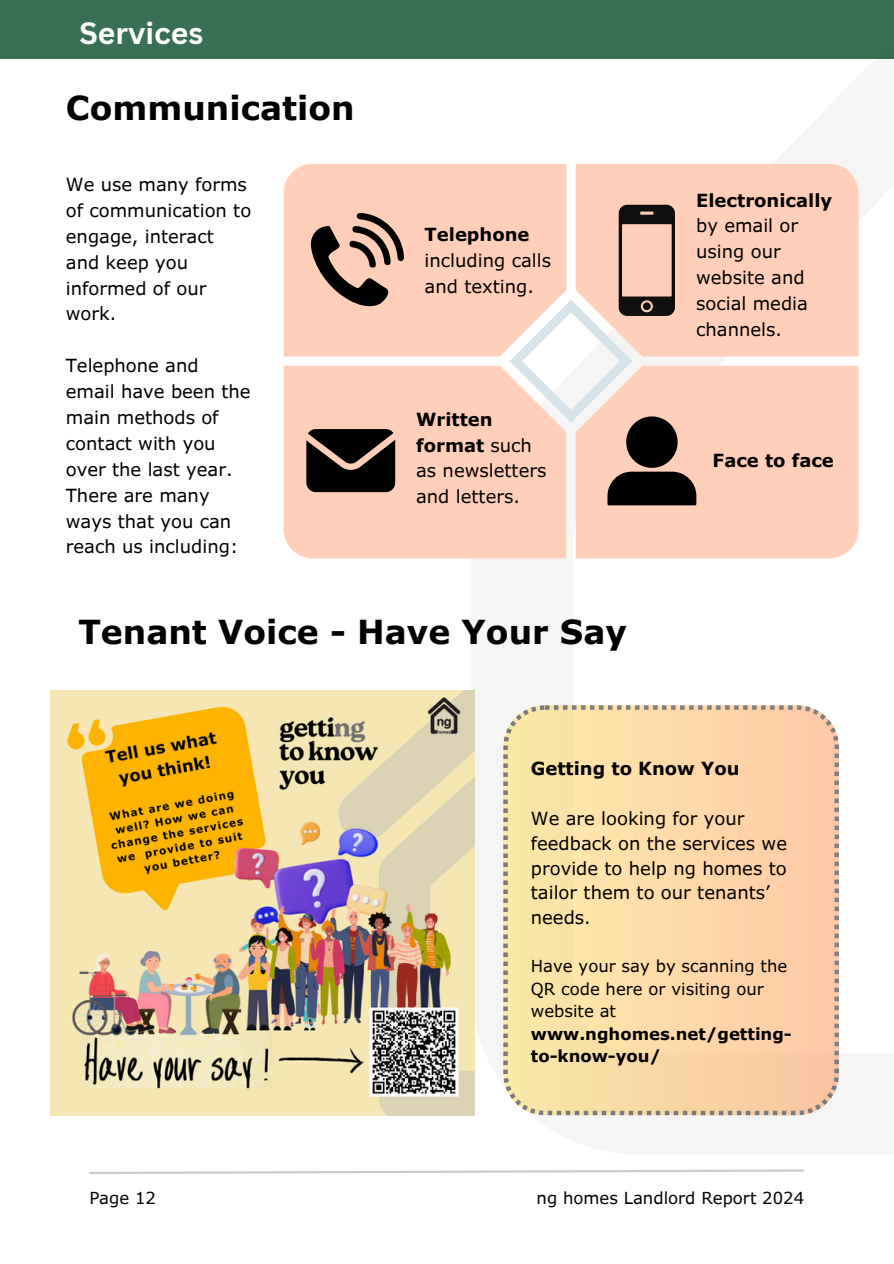
<style>
.page{position:relative;width:894px;height:1264px;background:#fff}
.page>*{position:absolute;margin:0;border:0;box-sizing:border-box;transform-origin:0 0}
.t1{font:700 33px "Verdana Pro";color:#000}
.t2{font:700 30px "Canva Sans";color:#fff}
.t3{font:18px/25.8px "Verdana Pro";color:#000}
.t4{font:700 18px "Verdana Pro";color:#000}
.t5{font:16.5px/22.5px "Verdana Pro";color:#000}
.t6{font:16.5px "Verdana Pro";color:#000001}
.s1{font-weight:700}
</style>
<div class="page">
<svg style="left:471px;top:58px;width:422px;height:1058px"></svg>
<img style="left:50px;top:690px;width:425px;height:424px">
<svg style="left:503px;top:705px;width:335px;height:409px;background:#fad8a7"></svg>
<svg style="left:89px;top:1169px;width:716px;height:5px"></svg>
<div style="left:0;top:0;width:893px;height:58px;background:#377055"></div>
<div style="left:283px;top:164px;width:283px;height:192px;background:#ffcfb9"></div>
<div style="left:283px;top:366px;width:283px;height:192px;background:#ffcfb9"></div>
<div style="left:575px;top:164px;width:283px;height:192px;background:#ffcfb9"></div>
<div style="left:575px;top:366px;width:283px;height:192px;background:#ffcfb9"></div>
<svg style="left:310px;top:213px;width:94px;height:95px;background:#a68779"></svg>
<svg style="left:306px;top:429px;width:89px;height:63px;background:#231c19"></svg>
<svg style="left:509px;top:205px;width:187px;height:300px"></svg>
<p class="t2" style="left:79px;top:12px;width:125px">Services</p>
<p class="t1" style="left:66px;top:87px;width:290px">Communication</p>
<p class="t3" style="left:66px;top:171px;width:187px">We use many forms of communication to engage, interact and keep you informed of our work.</p>
<p class="t3" style="left:66px;top:352px;width:186px">Telephone and email have been the main methods of contact with you over the last year.<br>There are many ways that you can reach us including:</p>
<p class="t3" style="left:424px;top:221px;width:128px"><span class="s1">Telephone </span>including calls and texting.</p>
<p class="t3" style="left:416px;top:405px;width:132px"><span class="s1">Written format</span> such as newsletters and letters.</p>
<p class="t1" style="left:78px;top:610px;width:549px">Tenant Voice - Have Your Say</p>
<p class="t3" style="left:696px;top:186px;width:137px"><span class="s1">Electronically </span>by email or using our website and social media channels.</p>
<h2 class="t4" style="left:712px;top:449px;width:123px">Face to face</h2>
<h2 class="t4" style="left:530px;top:757px;width:210px">Getting to Know You</h2>
<p class="t3" style="left:530px;top:805px;width:258px;line-height:24.8px">We are looking for your feedback on the services we provide to help ng homes to tailor them to our tenants’ needs.</p>
<p class="t5" style="left:530px;top:954px;width:262px">Have your say by scanning the<br>QR code here or visiting our website at <span class="s1">www.nghomes.net/getting&shy;to-know-you/</span></p>
<h1 class="t6" style="left:89px;top:1187px;width:68px">Page 12</h1>
<p class="t6" style="left:536px;top:1187px;width:269px">ng homes Landlord Report 2024</p>
</div>
